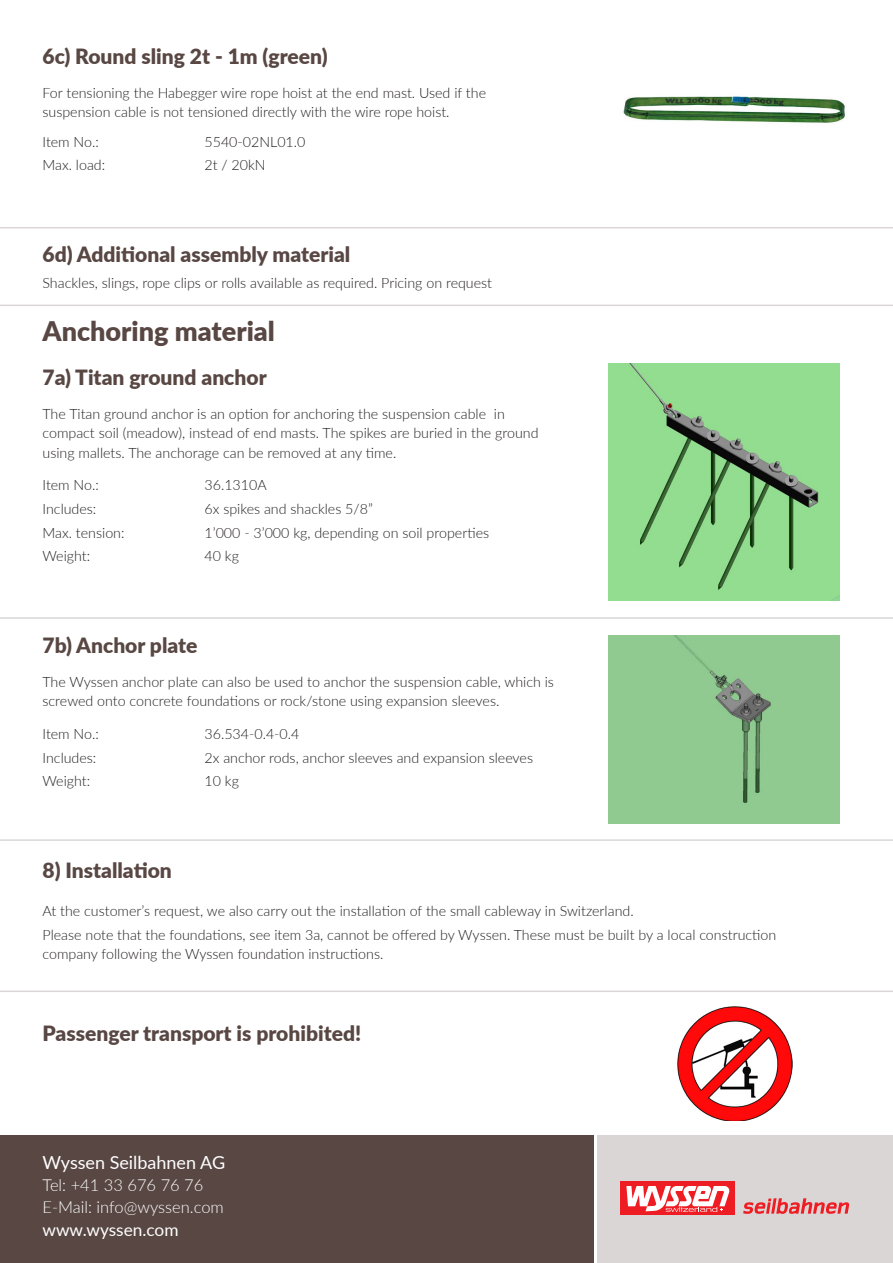
<style>
.page{position:relative;width:893px;height:1263px;background:#fff}
.page>*{position:absolute;margin:0;border:0;box-sizing:border-box;transform-origin:0 0}
.t1{font:900 27px "Lato";color:#584743}
.t2{font:900 21px "Lato";color:#584743}
.t3{font:18px "Lato";color:#fff}
.t4{font:17.25px "Lato";color:#fff}
.t5{font:300 16.5px/21.9px "Lato";color:#fff}
.t6{font:300 14.25px/19.5px "Lato";color:#231f20}
</style>
<div class="page">
<img style="left:623px;top:96px;width:222px;height:27px">
<div style="left:0;top:1135px;width:594px;height:128px;background:#584743"></div>
<div style="left:598px;top:1135px;width:295px;height:128px;background:#dad6d6"></div>
<div style="left:620px;top:1181px;width:114px;height:34px;background:#ee1d23"></div>
<svg style="left:743px;top:1198px;width:106px;height:16px"></svg>
<svg style="left:626px;top:1186px;width:104px;height:26px"></svg>
<hr style="left:0;top:227px;width:893px;height:1px;background:#dad6d6">
<hr style="left:0;top:839px;width:893px;height:2px;background:#dad6d6">
<hr style="left:0;top:990px;width:893px;height:2px;background:#dad6d6">
<img style="left:608px;top:363px;width:231px;height:238px">
<img style="left:677px;top:1006px;width:115px;height:115px">
<hr style="left:0;top:617px;width:893px;height:2px;background:#dad6d6">
<hr style="left:0;top:305px;width:893px;height:1px;background:#dad6d6">
<div style="left:608px;top:635px;width:231px;height:189px;background:#90ca90"></div>
<h2 class="t2" style="left:43px;top:41px;width:287px">6c) Round sling 2t - 1m (green)</h2>
<p class="t6" style="left:43px;top:83px;width:445px">For tensioning the Habegger wire rope hoist at the end mast. Used if the suspension cable is not tensioned directly with the wire rope hoist.</p>
<p class="t6" style="left:43px;top:131px;width:58px">Item No.:</p>
<p class="t6" style="left:205px;top:131px;width:102px">5540-02NL01.0</p>
<p class="t6" style="left:43px;top:155px;width:64px">Max. load:</p>
<p class="t6" style="left:205px;top:155px;width:63px">2t / 20kN</p>
<h2 class="t2" style="left:43px;top:238px;width:309px">6d) Additional assembly material</h2>
<p class="t6" style="left:43px;top:273px;width:451px">Shackles, slings, rope clips or rolls available as required. Pricing on request</p>
<h1 class="t1" style="left:43px;top:311px;width:234px">Anchoring material</h1>
<h2 class="t2" style="left:43px;top:362px;width:226px">7a) Titan ground anchor</h2>
<p class="t6" style="left:43px;top:403px;width:498px">The Titan ground anchor is an option for anchoring the suspension cable in compact soil (meadow), instead of end masts. The spikes are buried in the ground using mallets. The anchorage can be removed at any time.</p>
<p class="t6" style="left:43px;top:475px;width:58px">Item No.:</p>
<p class="t6" style="left:205px;top:475px;width:64px">36.1310A</p>
<p class="t6" style="left:43px;top:498px;width:55px">Includes:</p>
<p class="t6" style="left:205px;top:498px;width:170px">6x spikes and shackles 5/8”</p>
<p class="t6" style="left:43px;top:522px;width:84px">Max. tension:</p>
<p class="t6" style="left:205px;top:522px;width:286px">1’000 - 3’000 kg, depending on soil properties</p>
<p class="t6" style="left:43px;top:546px;width:49px">Weight:</p>
<p class="t6" style="left:205px;top:546px;width:36px">40 kg</p>
<h2 class="t2" style="left:43px;top:630px;width:156px">7b) Anchor plate</h2>
<p class="t6" style="left:43px;top:672px;width:513px">The Wyssen anchor plate can also be used to anchor the suspension cable, which is screwed onto concrete foundations or rock/stone using expansion sleeves.</p>
<p class="t6" style="left:43px;top:723px;width:58px">Item No.:</p>
<p class="t6" style="left:205px;top:723px;width:96px">36.534-0.4-0.4</p>
<p class="t6" style="left:43px;top:747px;width:55px">Includes:</p>
<p class="t6" style="left:205px;top:747px;width:330px">2x anchor rods, anchor sleeves and expansion sleeves</p>
<p class="t6" style="left:43px;top:771px;width:49px">Weight:</p>
<p class="t6" style="left:205px;top:771px;width:36px">10 kg</p>
<h2 class="t2" style="left:43px;top:855px;width:131px">8) Installation</h2>
<p class="t6" style="left:43px;top:899px;width:735px;line-height:23.7px">At the customer’s request, we also carry out the installation of the small cableway in Switzerland.<br>Please note that the foundations, see item 3a, cannot be offered by Wyssen. These must be built by a local construction</p>
<p class="t6" style="left:43px;top:944px;width:342px">company following the Wyssen foundation instructions.</p>
<h2 class="t2" style="left:43px;top:1017px;width:320px">Passenger transport is prohibited!</h2>
<p class="t3" style="left:43px;top:1150px;width:184px">Wyssen Seilbahnen AG</p>
<p class="t5" style="left:43px;top:1174px;width:183px">Tel: +41 33 676 76 76<br>E-Mail: info@wyssen.com</p>
<p class="t4" style="left:43px;top:1217px;width:138px">www.wyssen.com</p>
</div>
